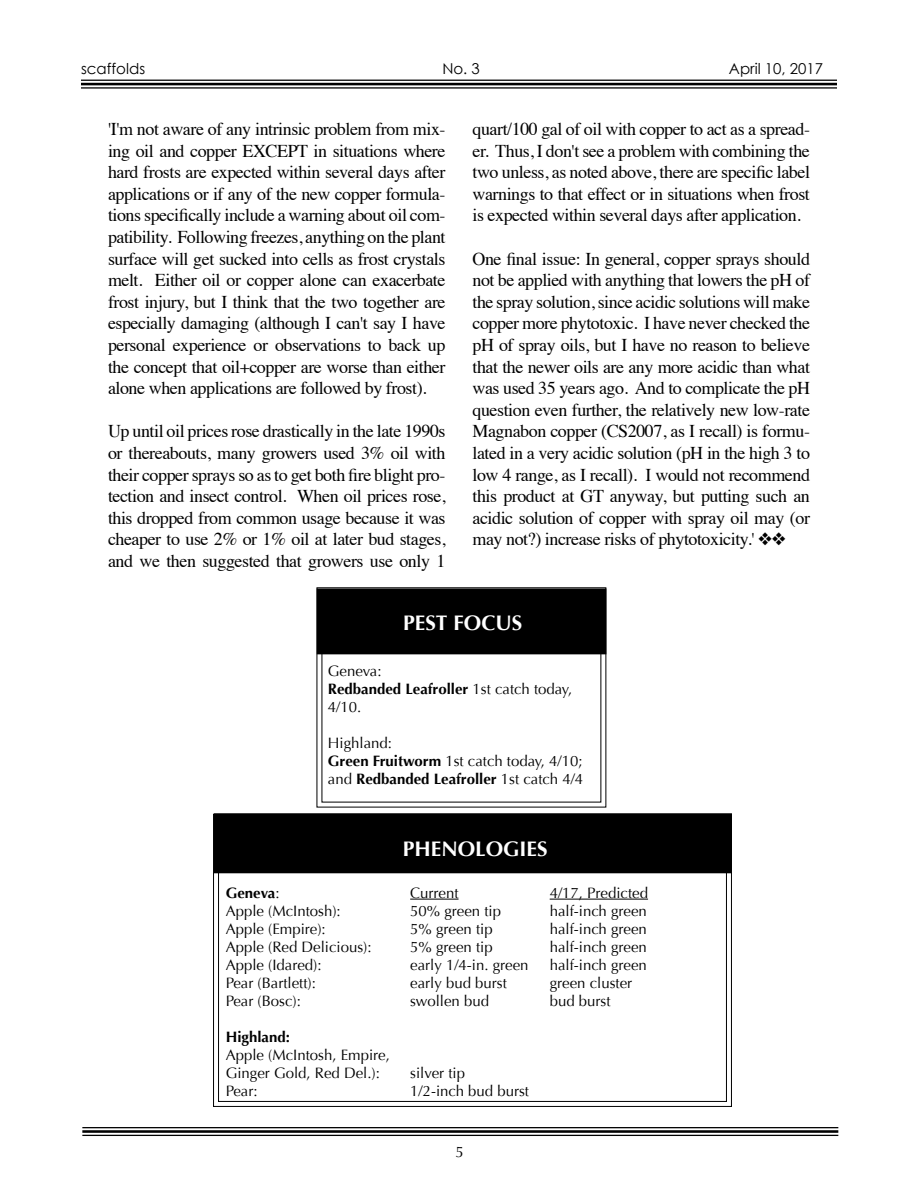
<style>
.page{position:relative;width:918px;height:1188px;background:#fff}
.page>*{position:absolute;margin:0;border:0;box-sizing:border-box;transform-origin:0 0}
.t1{font:700 21px "Optima";color:#fff}
.t2{font:18px/21.6px "Times";letter-spacing:-.025em;color:#000;text-align:justify}
.t3{font:15px/18px "Optima";color:#000}
.t4{font:15px "Century Gothic";color:#000}
.t5{font:700 15px "Optima";color:#000}
.s1{font-weight:700}
.s2{font-weight:400}
</style>
<div class="page">
<hr style="left:81px;top:80px;width:756px;height:1px;background:#000">
<hr style="left:81px;top:83px;width:756px;height:2px;background:#000">
<hr style="left:81px;top:87px;width:756px;height:2px;background:#000">
<hr style="left:82px;top:1127px;width:756px;height:1px;background:#000">
<hr style="left:82px;top:1130px;width:756px;height:3px;background:#000">
<hr style="left:82px;top:1135px;width:756px;height:1px;background:#000">
<svg style="left:316px;top:587px;width:291px;height:221px"></svg>
<div style="left:318px;top:590px;width:287px;height:63px;background:#000"></div>
<div style="left:317px;top:588px;width:289px;height:66px;border:3px solid #000"></div>
<svg style="left:213px;top:813px;width:519px;height:294px"></svg>
<div style="left:215px;top:815px;width:515px;height:57px;background:#000"></div>
<div style="left:214px;top:813px;width:518px;height:60px;border:3px solid #000"></div>
<hr style="left:410px;top:899px;width:49px;height:1px;background:#000">
<hr style="left:550px;top:899px;width:98px;height:1px;background:#000">
<p class="t4" style="left:81px;top:60px;width:66px">scaffolds</p>
<p class="t4" style="left:442px;top:60px;width:39px">No. 3</p>
<p class="t4" style="left:729px;top:60px;width:96px">April 10, 2017</p>
<p class="t2" style="left:108px;top:117px;width:339px">'I'm not aware of any intrinsic problem from mix&shy;ing oil and copper EXCEPT in situations where hard frosts are expected within several days after applications or if any of the new copper formula&shy;tions specifically include a warning about oil com&shy;patibility. Following freezes, anything on the plant surface will get sucked into cells as frost crystals melt. Either oil or copper alone can exacerbate frost injury, but I think that the two together are especially damaging (although I can't say I have personal experience or observations to back up the concept that oil+copper are worse than either alone when applications are followed by frost).</p>
<p class="t2" style="left:108px;top:419px;width:339px">Up until oil prices rose drastically in the late 1990s or thereabouts, many growers used 3% oil with their copper sprays so as to get both fire blight pro&shy;tection and insect control. When oil prices rose, this dropped from common usage because it was cheaper to use 2% or 1% oil at later bud stages, and we then suggested that growers use only 1</p>
<p class="t2" style="left:472px;top:117px;width:339px">quart/100 gal of oil with copper to act as a spread&shy;er. Thus, I don't see a problem with combining the two unless, as noted above, there are specific label warnings to that effect or in situations when frost is expected within several days after application.</p>
<p class="t2" style="left:472px;top:246px;width:339px">One final issue: In general, copper sprays should not be applied with anything that lowers the pH of the spray solution, since acidic solutions will make copper more phytotoxic. I have never checked the pH of spray oils, but I have no reason to believe that the newer oils are any more acidic than what was used 35 years ago. And to complicate the pH question even further, the relatively new low-rate Magnabon copper (CS2007, as I recall) is formu&shy;lated in a very acidic solution (pH in the high 3 to low 4 range, as I recall). I would not recommend this product at GT anyway, but putting such an acidic solution of copper with spray oil may (or may not?) increase risks of phytotoxicity.' ❖❖</p>
<p class="t1" style="left:403px;top:611px;width:121px">PEST FOCUS</p>
<p class="t3" style="left:328px;top:662px;width:246px">Geneva:<br><span class="s1">Redbanded Leafroller</span> 1st catch today,<br>4/10.</p>
<p class="t3" style="left:328px;top:734px;width:257px">Highland:<br><span class="s1">Green Fruitworm</span> 1st catch today, 4/10; and <span class="s1">Redbanded Leafroller</span> 1st catch 4/4</p>
<p class="t1" style="left:403px;top:837px;width:146px">PHENOLOGIES</p>
<p class="t5" style="left:226px;top:884px;width:55px">Geneva<span class="s2">:</span></p>
<p class="t3" style="left:410px;top:884px;width:50px">Current</p>
<p class="t3" style="left:550px;top:884px;width:100px">4/17, Predicted</p>
<p class="t3" style="left:226px;top:902px;width:117px">Apple (McIntosh):</p>
<p class="t3" style="left:410px;top:902px;width:92px">50% green tip</p>
<p class="t3" style="left:550px;top:902px;width:99px">half-inch green</p>
<p class="t3" style="left:226px;top:920px;width:102px">Apple (Empire):</p>
<p class="t3" style="left:410px;top:920px;width:84px">5% green tip</p>
<p class="t3" style="left:550px;top:920px;width:99px">half-inch green</p>
<p class="t3" style="left:226px;top:938px;width:147px">Apple (Red Delicious):</p>
<p class="t3" style="left:410px;top:938px;width:84px">5% green tip</p>
<p class="t3" style="left:550px;top:938px;width:99px">half-inch green</p>
<p class="t3" style="left:226px;top:956px;width:97px">Apple (Idared):</p>
<p class="t3" style="left:410px;top:956px;width:120px">early 1/4-in. green</p>
<p class="t3" style="left:550px;top:956px;width:99px">half-inch green</p>
<p class="t3" style="left:226px;top:974px;width:92px">Pear (Bartlett):</p>
<p class="t3" style="left:410px;top:974px;width:98px">early bud burst</p>
<p class="t3" style="left:550px;top:974px;width:84px">green cluster</p>
<p class="t3" style="left:226px;top:992px;width:77px">Pear (Bosc):</p>
<p class="t3" style="left:410px;top:992px;width:80px">swollen bud</p>
<p class="t3" style="left:550px;top:992px;width:62px">bud burst</p>
<p class="t5" style="left:226px;top:1028px;width:66px">Highland:</p>
<p class="t3" style="left:226px;top:1046px;width:166px">Apple (McIntosh, Empire,<br>Ginger Gold, Red Del.):</p>
<p class="t3" style="left:410px;top:1064px;width:56px">silver tip</p>
<p class="t3" style="left:226px;top:1082px;width:33px">Pear:</p>
<p class="t3" style="left:410px;top:1082px;width:120px">1/2-inch bud burst</p>
<p class="t3" style="left:455px;top:1143px;width:10px">5</p>
</div>
